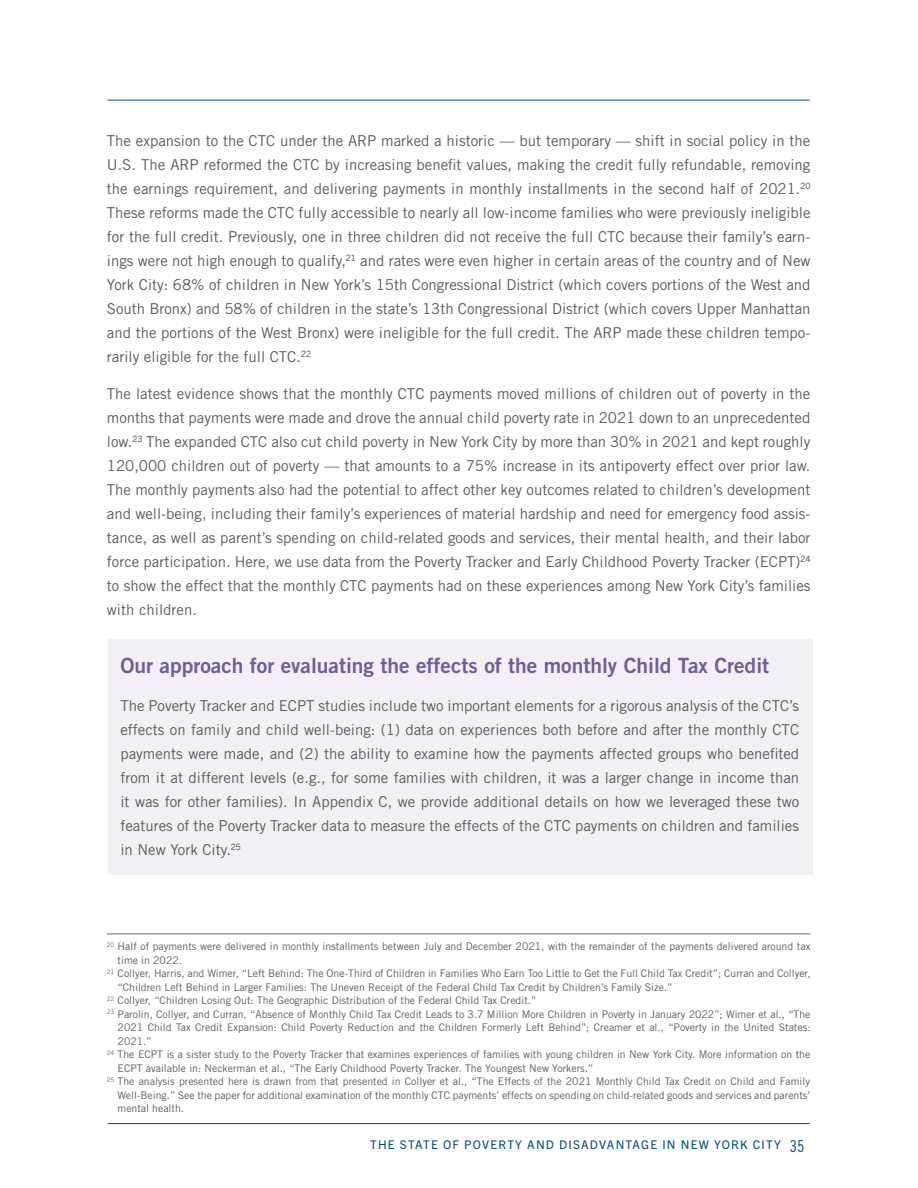
<style>
.page{position:relative;width:918px;height:1188px;background:#fff}
.page>*{position:absolute;margin:0;border:0;box-sizing:border-box;transform-origin:0 0}
.t1{font:21px "Trade Gothic LT Std Bd 2";color:#725d95}
.t2{font:15px/24px "Trade Gothic LT Std";color:#565d5b;text-align:justify}
.t3{font:12px "Trade Gothic Next LT Pro";letter-spacing:.1em;color:#004f77}
.t4{font:10.5px "Trade Gothic LT Std";color:#565d5b}
.s1{font-family:"Trade Gothic LT Std Cn 18";font-size:16.5px}
</style>
<div class="page">
<hr style="left:108px;top:100px;width:702px;height:1px;background:#004f77">
<hr style="left:108px;top:1123px;width:702px;height:1px;background:#004f77">
<div style="left:108px;top:639px;width:704px;height:236px;background:#f3eff6"></div>
<hr style="left:107px;top:934px;width:704px;height:1px;background:#6c7272">
<p class="t2" style="left:107px;top:128px;width:705px">The expansion to the CTC under the ARP marked a historic — but temporary — shift in social policy in the U.S. The ARP reformed the CTC by increasing benefit values, making the credit fully refundable, removing the earnings requirement, and delivering payments in monthly installments in the second half of 2021.<sup>20<br></sup>These reforms made the CTC fully accessible to nearly all low-income families who were previously ineligible for the full credit. Previously, one in three children did not receive the full CTC because their family’s earn&shy;ings were not high enough to qualify,<sup>21</sup> and rates were even higher in certain areas of the country and of New York City: 68% of children in New York’s 15th Congressional District (which covers portions of the West and South Bronx) and 58% of children in the state’s 13th Congressional District (which covers Upper Manhattan and the portions of the West Bronx) were ineligible for the full credit. The ARP made these children tempo&shy;rarily eligible for the full CTC.<sup>22</sup></p>
<p class="t2" style="left:107px;top:382px;width:705px">The latest evidence shows that the monthly CTC payments moved millions of children out of poverty in the months that payments were made and drove the annual child poverty rate in 2021 down to an unprecedented low.<sup>23</sup> The expanded CTC also cut child poverty in New York City by more than 30% in 2021 and kept roughly 120,000 children out of poverty — that amounts to a 75% increase in its antipoverty effect over prior law.<br>The monthly payments also had the potential to affect other key outcomes related to children’s development and well-being, including their family’s experiences of material hardship and need for emergency food assis&shy;tance, as well as parent’s spending on child-related goods and services, their mental health, and their labor force participation. Here, we use data from the Poverty Tracker and Early Childhood Poverty Tracker (ECPT)<sup>24 </sup>to show the effect that the monthly CTC payments had on these experiences among New York City’s families with children.</p>
<h1 class="t1" style="left:120px;top:653px;width:650px">Our approach for evaluating the effects of the monthly Child Tax Credit</h1>
<p class="t2" style="left:120px;top:693px;width:680px">The Poverty Tracker and ECPT studies include two important elements for a rigorous analysis of the CTC’s effects on family and child well-being: (1) data on experiences both before and after the monthly CTC payments were made, and (2) the ability to examine how the payments affected groups who benefited from it at different levels (e.g., for some families with children, it was a larger change in income than it was for other families). In Appendix C, we provide additional details on how we leveraged these two features of the Poverty Tracker data to measure the effects of the CTC payments on children and families in New York City.<sup>25</sup></p>
<p class="t4" style="left:107px;top:940px;width:705px"><sup>20</sup> Half of payments were delivered in monthly installments between July and December 2021, with the remainder of the payments delivered around tax</p>
<p class="t4" style="left:118px;top:954px;width:66px">time in 2022.</p>
<p class="t4" style="left:107px;top:967px;width:705px"><sup>21</sup> Collyer, Harris, and Wimer, “Left Behind: The One-Third of Children in Families Who Earn Too Little to Get the Full Child Tax Credit”; Curran and Collyer,</p>
<p class="t4" style="left:118px;top:981px;width:556px">“Children Left Behind in Larger Families: The Uneven Receipt of the Federal Child Tax Credit by Children’s Family Size.”</p>
<p class="t4" style="left:107px;top:994px;width:431px"><sup>22</sup> Collyer, “Children Losing Out: The Geographic Distribution of the Federal Child Tax Credit.”</p>
<p class="t4" style="left:107px;top:1008px;width:705px"><sup>23</sup> Parolin, Collyer, and Curran, “Absence of Monthly Child Tax Credit Leads to 3.7 Million More Children in Poverty in January 2022”; Wimer et al., “The</p>
<p class="t4" style="left:118px;top:1021px;width:694px">2021 Child Tax Credit Expansion: Child Poverty Reduction and the Children Formerly Left Behind”; Creamer et al., “Poverty in the United States:</p>
<p class="t4" style="left:118px;top:1035px;width:36px">2021.”</p>
<p class="t4" style="left:107px;top:1048px;width:705px"><sup>24</sup> The ECPT is a sister study to the Poverty Tracker that examines experiences of families with young children in New York City. More information on the</p>
<p class="t4" style="left:118px;top:1062px;width:477px">ECPT available in: Neckerman et al., “The Early Childhood Poverty Tracker. The Youngest New Yorkers.”</p>
<p class="t4" style="left:107px;top:1075px;width:705px"><sup>25</sup> The analysis presented here is drawn from that presented in Collyer et al., “The Effects of the 2021 Monthly Child Tax Credit on Child and Family</p>
<p class="t4" style="left:118px;top:1089px;width:694px">Well-Being.” See the paper for additional examination of the monthly CTC payments’ effects on spending on child-related goods and services and parents’</p>
<p class="t4" style="left:118px;top:1102px;width:68px">mental health.</p>
<p class="t3" style="left:370px;top:1137px;width:436px">THE STATE OF POVERTY AND DISADVANTAGE IN NEW YORK CITY <span class="s1">35</span></p>
</div>
